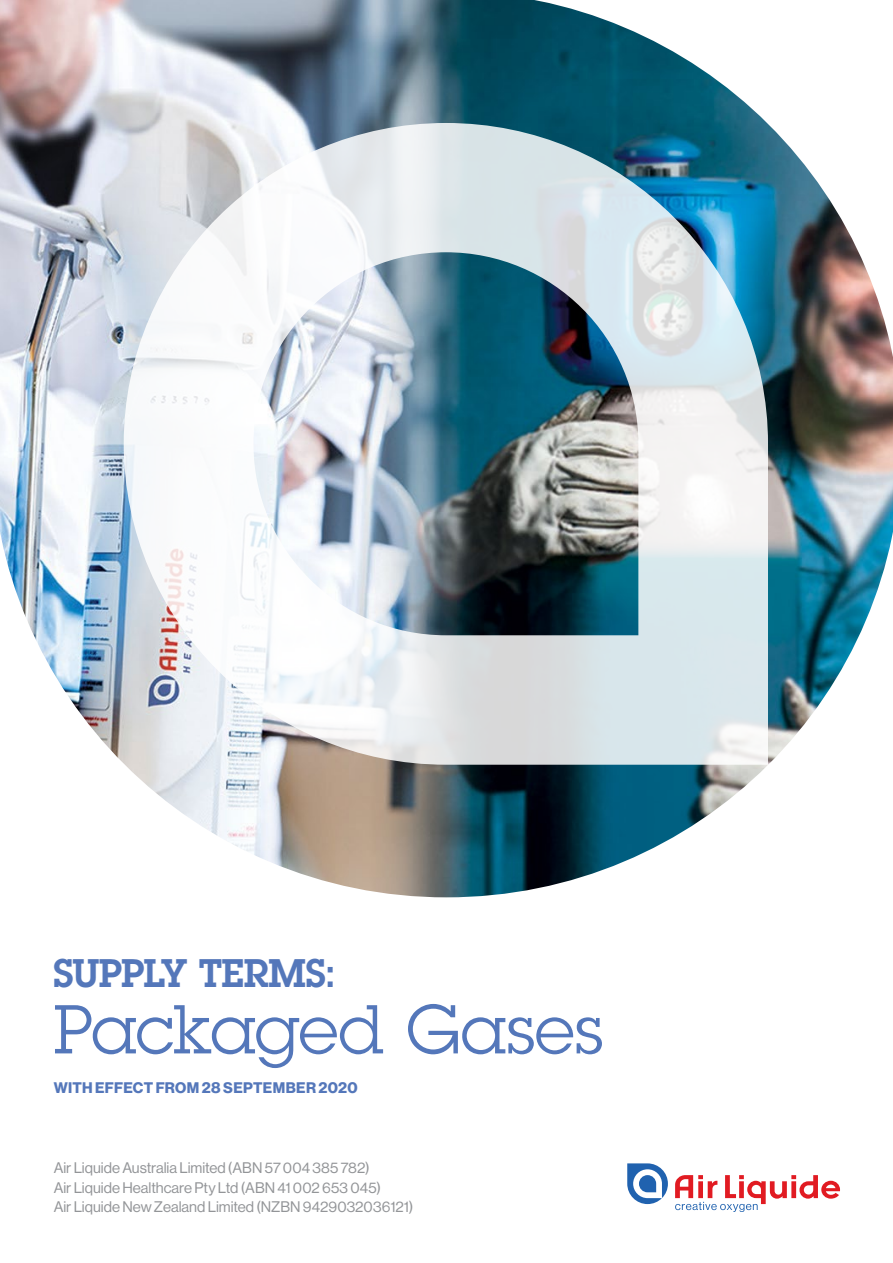
<style>
.page{position:relative;width:893px;height:1263px;background:#fff}
.page>*{position:absolute;margin:0;border:0;box-sizing:border-box;transform-origin:0 0}
.t1{font:67.5px "Lubalin Graph";letter-spacing:-.005em;color:#5477ba}
.t2{font:600 39px "Lubalin Graph";letter-spacing:-.02em;color:#5477ba}
.t3{font:500 37.5px "Lubalin Graph Std";color:#5477ba}
.t4{font:15px/19.5px "N Haas Grotesk DS Pro 55 Rg";color:#939598}
.t5{font:15px "N Haas Grotesk DS Pro 75 Bd";letter-spacing:.015em;color:#5477ba}
</style>
<div class="page">
<img style="left:0;top:0;width:893px;height:898px">
<svg style="left:124px;top:123px;width:644px;height:642px"></svg>
<svg style="left:627px;top:1163px;width:41px;height:41px"></svg>
<svg style="left:675px;top:1175px;width:165px;height:37px"></svg>
<h2 class="t2" style="left:53px;top:948px;width:284px">SUPPLY TERMS:</h2>
<h1 class="t1" style="left:53px;top:987px;width:551px">Packaged Gases</h1>
<h3 class="t3" style="left:54px;top:950px;width:281px">SUPPLY TERMS:</h3>
<p class="t5" style="left:54px;top:1079px;width:305px">WITH EFFECT FROM 28 SEPTEMBER 2020</p>
<p class="t5" style="left:211px;top:1079px;width:92px">0 JUNE 2019</p>
<p class="t4" style="left:54px;top:1158px;width:361px">Air Liquide Australia Limited (ABN 57 004 385 782)<br>Air Liquide Healthcare Pty Ltd (ABN 41 002 653 045)<br>Air Liquide New Zealand Limited (NZBN 9429032036121)</p>
</div>
